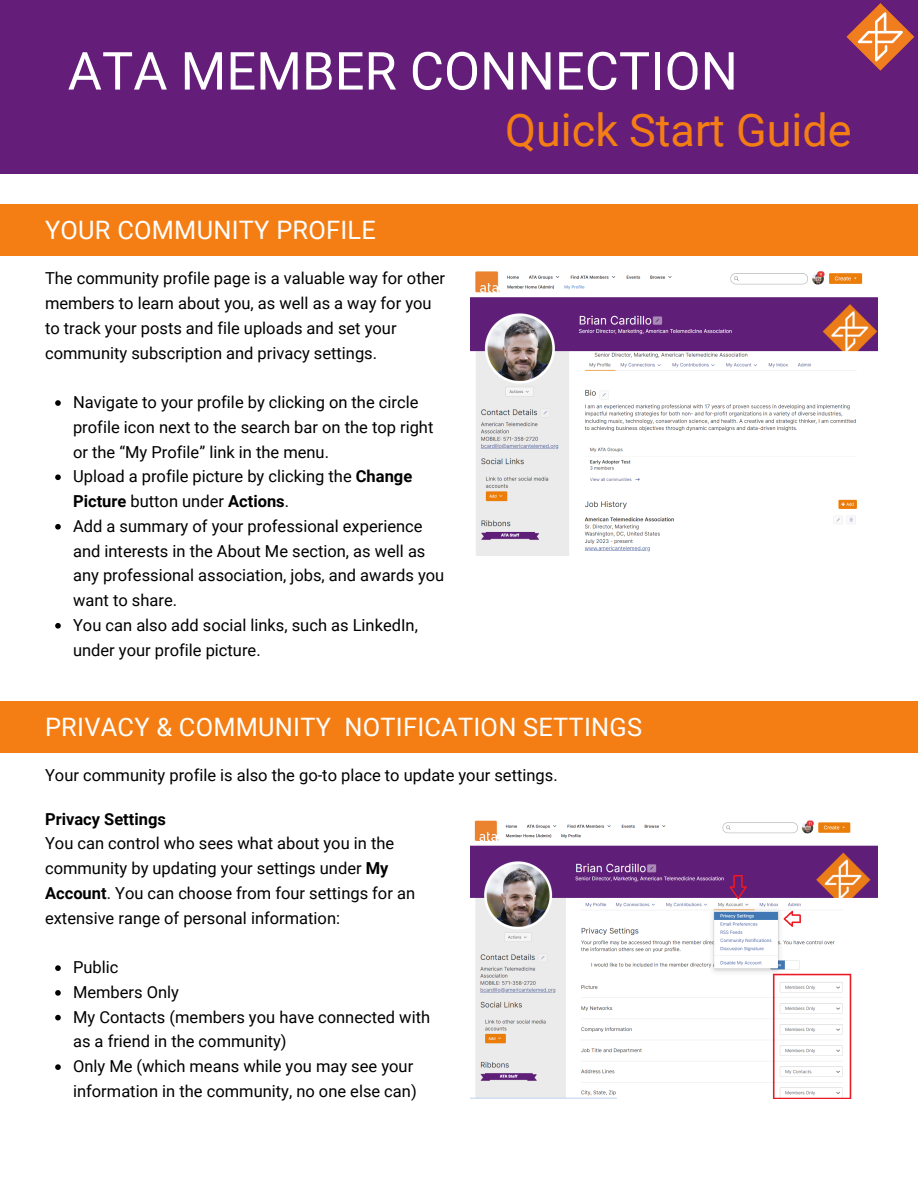
<style>
.page{position:relative;width:918px;height:1188px;background:#fff}
.page>*{position:absolute;margin:0;border:0;box-sizing:border-box;transform-origin:0 0}
.t1{font:52.5px "Roboto";color:#fff}
.t2{font:45px "Roboto";color:#f47e14}
.t3{font:25.35px "Roboto";letter-spacing:.01em;color:#fff}
.t4{font:16.5px/24.8px "Roboto";color:#000}
.t5{font:700 16.5px "Roboto";color:#000}
.s1{font-weight:700}
</style>
<div class="page">
<div style="left:0;top:205px;width:918px;height:51px;background:#f47e14"></div>
<img style="left:470px;top:271px;width:408px;height:285px">
<div style="left:0;top:701px;width:918px;height:52px;background:#f47e14"></div>
<img style="left:470px;top:820px;width:408px;height:278px">
<svg style="left:55px;top:400px;width:6px;height:6px"></svg>
<svg style="left:55px;top:474px;width:6px;height:6px"></svg>
<svg style="left:55px;top:524px;width:6px;height:6px"></svg>
<svg style="left:55px;top:623px;width:6px;height:6px"></svg>
<svg style="left:55px;top:965px;width:6px;height:6px"></svg>
<svg style="left:55px;top:990px;width:6px;height:6px"></svg>
<svg style="left:55px;top:1015px;width:6px;height:5px"></svg>
<svg style="left:55px;top:1064px;width:6px;height:6px"></svg>
<div style="left:0;top:0;width:918px;height:174px;background:#641e7a"></div>
<img style="left:846px;top:3px;width:69px;height:68px">
<p class="t1" style="left:68px;top:41px;width:672px">ATA MEMBER CONNECTION</p>
<p class="t2" style="left:505px;top:104px;width:348px">Quick Start Guide</p>
<p class="t3" style="left:45px;top:215px;width:332px">YOUR COMMUNITY PROFILE</p>
<h2 class="t4" style="left:45px;top:266px;width:402px">The community profile page is a valuable way for other members to learn about you, as well as a way for you to track your posts and file uploads and set your community subscription and privacy settings.</h2>
<h3 class="t4" style="left:73px;top:390px;width:362px">Navigate to your profile by clicking on the circle profile icon next to the search bar on the top right or the “My Profile” link in the menu.</h3>
<p class="t4" style="left:73px;top:464px;width:341px">Upload a profile picture by clicking the <span class="s1">Change<br>Picture</span> button under <span class="s1">Actions</span>.</p>
<p class="t4" style="left:73px;top:514px;width:373px">Add a summary of your professional experience and interests in the About Me section, as well as any professional association, jobs, and awards you want to share.</p>
<p class="t4" style="left:73px;top:613px;width:346px">You can also add social links, such as LinkedIn, under your profile picture.</p>
<p class="t3" style="left:45px;top:712px;width:599px">PRIVACY &amp; COMMUNITY NOTIFICATION SETTINGS</p>
<p class="t4" style="left:45px;top:763px;width:514px">Your community profile is also the go-to place to update your settings.</p>
<h3 class="t5" style="left:45px;top:809px;width:122px">Privacy Settings</h3>
<p class="t4" style="left:45px;top:831px;width:372px">You can control who sees what about you in the community by updating your settings under <span class="s1">My Account</span>. You can choose from four settings for an extensive range of personal information:</p>
<p class="t4" style="left:73px;top:955px;width:47px">Public</p>
<p class="t4" style="left:73px;top:980px;width:107px">Members Only</p>
<p class="t4" style="left:73px;top:1005px;width:359px">My Contacts (members you have connected with as a friend in the community)</p>
<p class="t4" style="left:73px;top:1054px;width:345px">Only Me (which means while you may see your information in the community, no one else can)</p>
</div>
